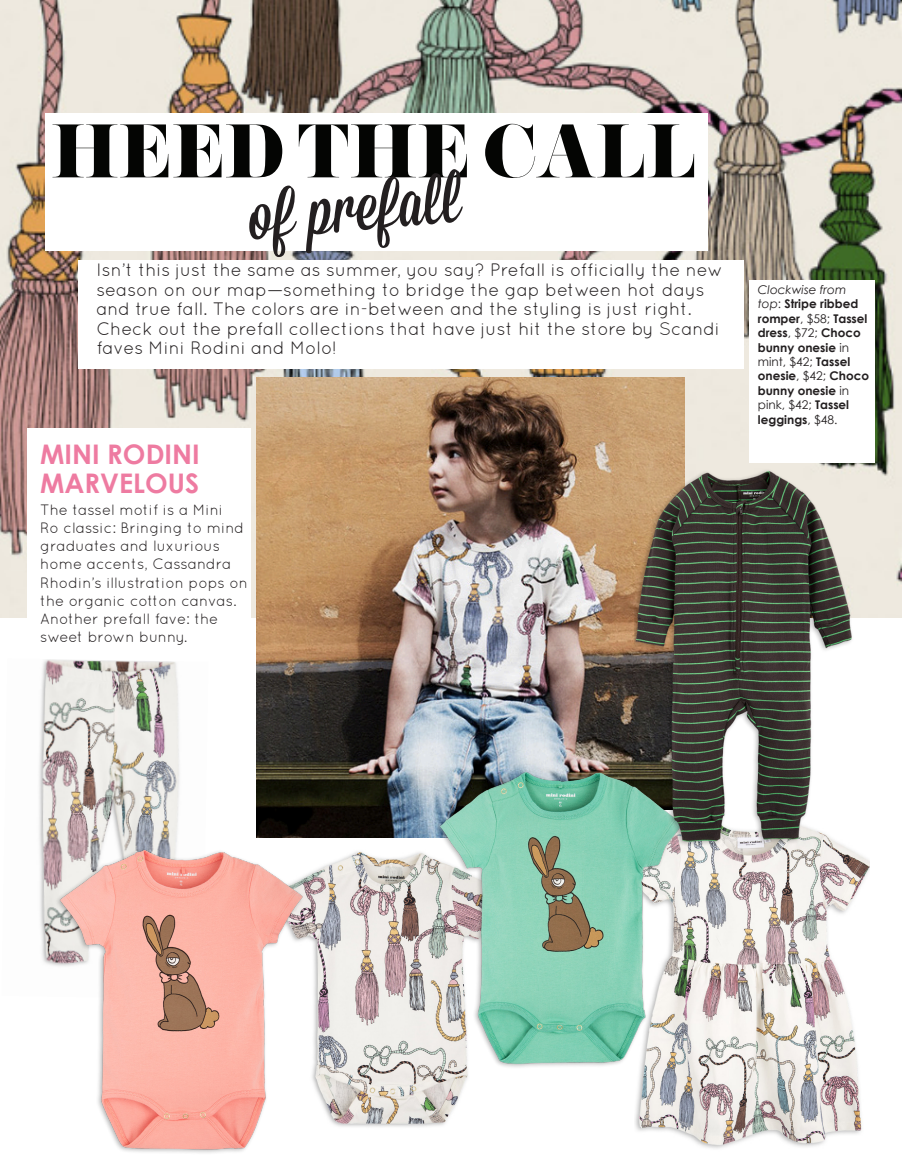
<style>
.page{position:relative;width:905px;height:1175px;background:#fff}
.page>*{position:absolute;margin:0;border:0;box-sizing:border-box;transform-origin:0 0}
.t1{font:67.5px "Pistilli";color:#040503}
.t2{font:67.5px "Mission Script";color:#231f20}
.t3{font:700 27px/28.5px "Century Gothic";color:#ee7ba1}
.t4{font:18px/19.5px "Quicksand";color:#231f20}
.t5{font:15px/18px "Quicksand";color:#231f20}
.t6{font:700 12px/14.4px "Century Gothic";color:#231f20}
.s1{font-weight:400;font-style:italic}
.s2{font-weight:400}
</style>
<div class="page">
<img style="left:0;top:0;width:901px;height:617px">
<img style="left:39px;top:659px;width:141px;height:191px">
<img style="left:321px;top:851px;width:126px;height:276px">
<img style="left:256px;top:377px;width:428px;height:460px">
<img style="left:635px;top:862px;width:234px;height:287px">
<img style="left:40px;top:792px;width:281px;height:361px">
<img style="left:431px;top:761px;width:304px;height:360px">
<img style="left:634px;top:421px;width:251px;height:441px">
<div style="left:45px;top:113px;width:662px;height:137px;background:#fff"></div>
<div style="left:78px;top:260px;width:666px;height:109px;background:#fff"></div>
<div style="left:749px;top:280px;width:125px;height:183px;background:#fff"></div>
<div style="left:27px;top:428px;width:223px;height:190px;background:#fff"></div>
<p class="t1" style="left:51px;top:108px;width:647px">HEED THE CALL</p>
<p class="t2" style="left:245px;top:176px;width:211px;rotate:-5deg">of prefall</p>
<p class="t4" style="left:96px;top:260px;width:628px">Isn’t this just the same as summer, you say? Prefall is officially the new season on our map—something to bridge the gap between hot days and true fall. The colors are in-between and the styling is just right.<br>Check out the prefall collections that have just hit the store by Scandi faves Mini Rodini and Molo!</p>
<p class="t3" style="left:40px;top:439px;width:161px">MINI RODINI<br>MARVELOUS</p>
<p class="t5" style="left:40px;top:501px;width:209px">The tassel motif is a Mini<br>Ro classic: Bringing to mind graduates and luxurious home accents, Cassandra<br>Rhodin’s illustration pops on the organic cotton canvas.<br>Another prefall fave: the sweet brown bunny.</p>
<p class="t6" style="left:757px;top:282px;width:113px"><span class="s1">Clockwise from top</span><span class="s2">:</span> Stripe ribbed romper<span class="s2">, $58;</span> Tassel dress<span class="s2">, $72;</span> Choco bunny onesie <span class="s2">in mint, $42;</span> Tassel onesie<span class="s2">, $42;</span> Choco bunny onesie <span class="s2">in pink, $42;</span> Tassel leggings<span class="s2">, $48.</span></p>
</div>
